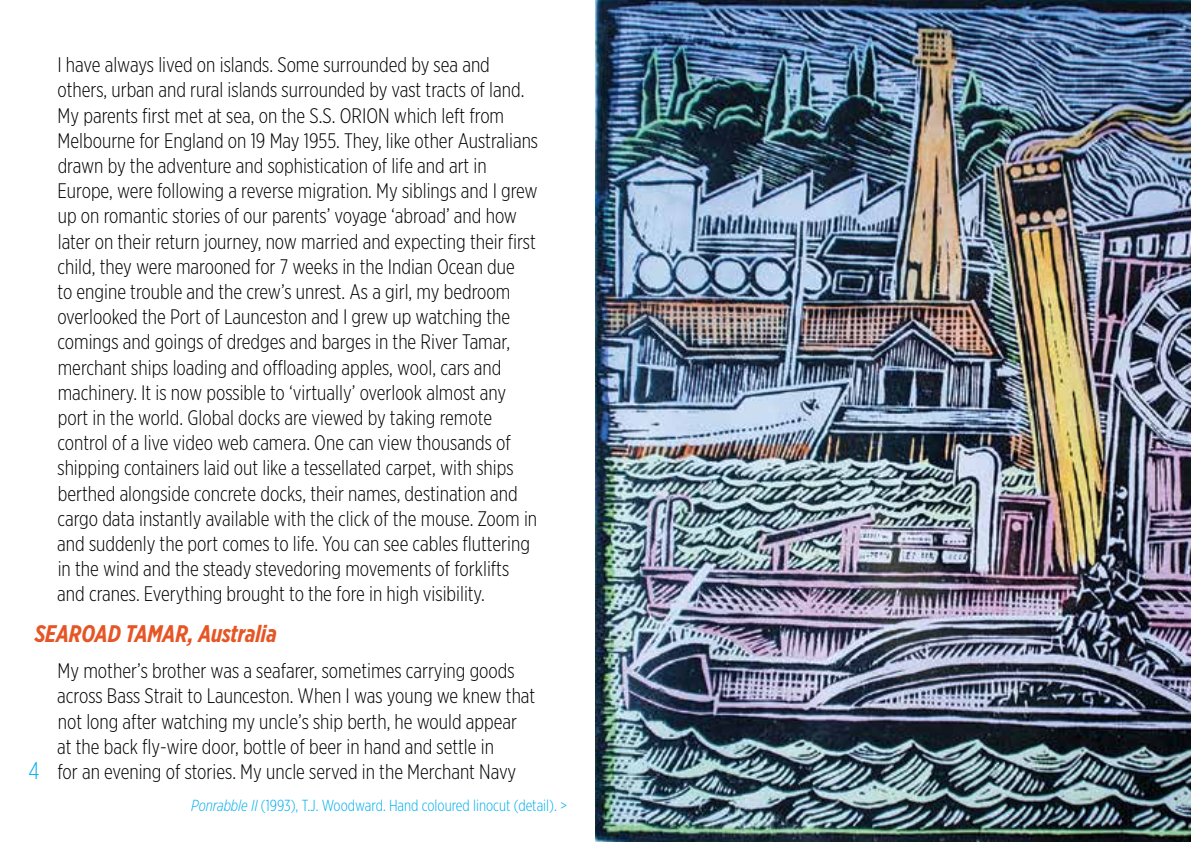
<style>
.page{position:relative;width:1191px;height:842px;background:#fff}
.page>*{position:absolute;margin:0;border:0;box-sizing:border-box;transform-origin:0 0}
.t1{font:italic 700 24px "Gotham X Narrow";color:#e65525}
.t2{font:300 24px "Gotham X Narrow";color:#00aeef}
.t3{font:300 21px/25.2px "Gotham X Narrow";color:#000}
.t4{font:300 16px "Gotham X Narrow";color:#00aeef}
.s1{font-style:italic}
</style>
<div class="page">
<img style="left:595px;top:0;width:596px;height:842px">
<p class="t3" style="left:57px;top:52px;width:482px">I have always lived on islands. Some surrounded by sea and others, urban and rural islands surrounded by vast tracts of land.<br>My parents first met at sea, on the S.S. ORION which left from Melbourne for England on 19 May 1955. They, like other Australians drawn by the adventure and sophistication of life and art in Europe, were following a reverse migration. My siblings and I grew up on romantic stories of our parents’ voyage ‘abroad’ and how later on their return journey, now married and expecting their first child, they were marooned for 7 weeks in the Indian Ocean due<br>to engine trouble and the crew’s unrest. As a girl, my bedroom overlooked the Port of Launceston and I grew up watching the comings and goings of dredges and barges in the River Tamar, merchant ships loading and offloading apples, wool, cars and machinery. It is now possible to ‘virtually’ overlook almost any port in the world. Global docks are viewed by taking remote control of a live video web camera. One can view thousands of shipping containers laid out like a tessellated carpet, with ships berthed alongside concrete docks, their names, destination and cargo data instantly available with the click of the mouse. Zoom in and suddenly the port comes to life. You can see cables fluttering in the wind and the steady stevedoring movements of forklifts and cranes. Everything brought to the fore in high visibility.</p>
<p class="t1" style="left:35px;top:618px;width:244px">SEAROAD TAMAR, Australia</p>
<p class="t3" style="left:57px;top:658px;width:479px">My mother’s brother was a seafarer, sometimes carrying goods across Bass Strait to Launceston. When I was young we knew that not long after watching my uncle’s ship berth, he would appear at the back fly-wire door, bottle of beer in hand and settle in<br>for an evening of stories. My uncle served in the Merchant Navy</p>
<p class="t4" style="left:191px;top:795px;width:377px"><span class="s1">Ponrabble II</span> (1993), T.J. Woodward. Hand coloured linocut (detail). &gt;</p>
<p class="t2" style="left:28px;top:756px;width:12px">4</p>
</div>
